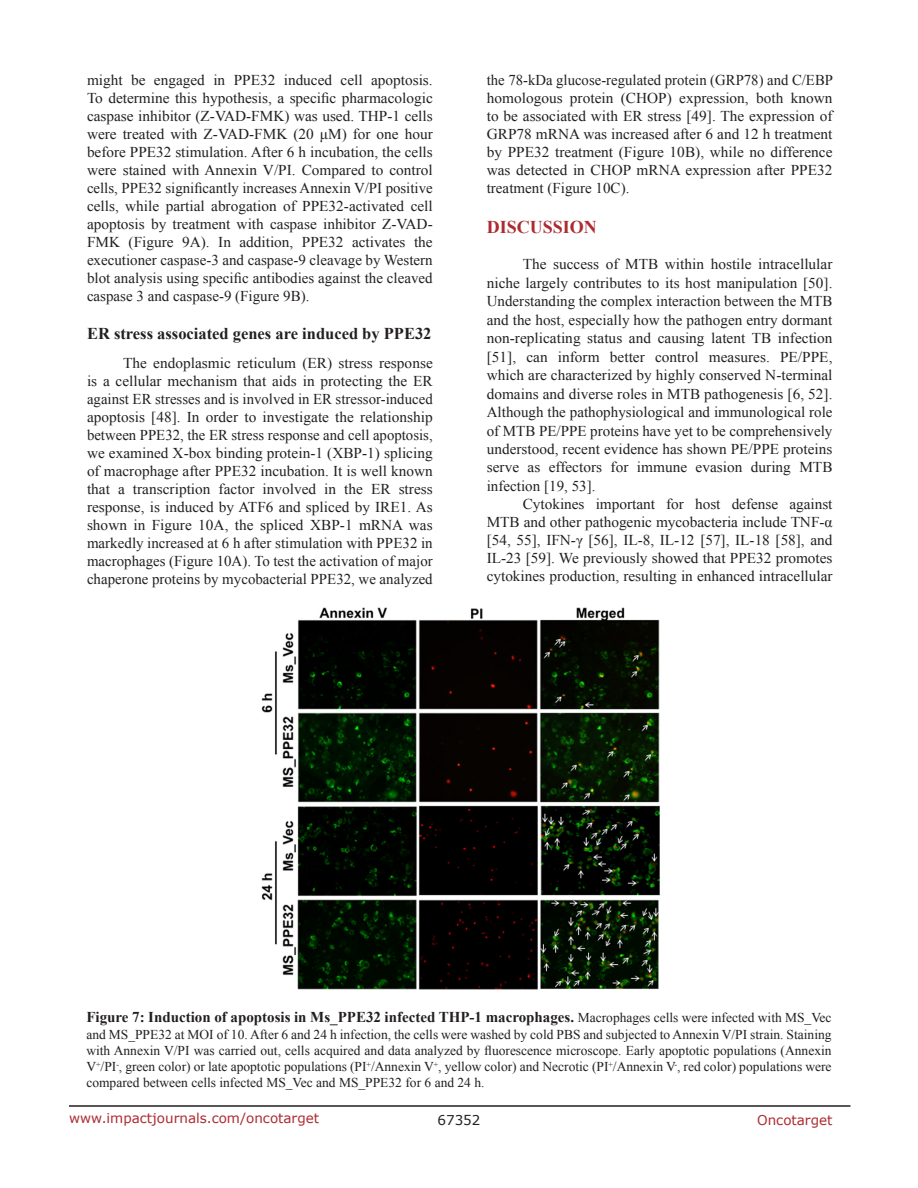
<style>
.page{position:relative;width:918px;height:1188px;background:#fff}
.page>*{position:absolute;margin:0;border:0;box-sizing:border-box;transform-origin:0 0}
.Heading{font:700 18px "Times New Roman";color:#ac2b31}
.SubHeading_middle{font:700 16.5px "Times New Roman";color:#231f20}
.BodyText{font:15px/18px "Times New Roman";color:#231f20;text-align:justify}
.FigureText{font:700 15px "Times New Roman";color:#231f20}
.FigureText-2{font:13.5px/16.2px "Times New Roman";color:#231f20;text-align:justify}
.t1{font:13.5px "Verdana";color:#ac2b31}
.t2{font:13.5px "Verdana";color:#231f20}
.s1{font-weight:400;font-size:13.5px}
</style>
<div class="page">
<hr style="left:69px;top:1105px;width:781px;height:2px;background:#231f20">
<img style="left:261px;top:608px;width:399px;height:381px">
<p class="BodyText" style="left:87px;top:71px;width:347px">might be engaged in PPE32 induced cell apoptosis.<br>To determine this hypothesis, a specific pharmacologic caspase inhibitor (Z-VAD-FMK) was used. THP-1 cells were treated with Z-VAD-FMK (20 μM) for one hour before PPE32 stimulation. After 6 h incubation, the cells were stained with Annexin V/PI. Compared to control cells, PPE32 significantly increases Annexin V/PI positive cells, while partial abrogation of PPE32-activated cell apoptosis by treatment with caspase inhibitor Z-VAD-FMK (Figure 9A). In addition, PPE32 activates the executioner caspase-3 and caspase-9 cleavage by Western blot analysis using specific antibodies against the cleaved caspase 3 and caspase-9 (Figure 9B).</p>
<p class="SubHeading_middle" style="left:87px;top:322px;width:346px">ER stress associated genes are induced by PPE32</p>
<p class="BodyText" style="left:87px;top:353px;width:347px;text-indent:36px">The endoplasmic reticulum (ER) stress response is a cellular mechanism that aids in protecting the ER against ER stresses and is involved in ER stressor-induced apoptosis [48]. In order to investigate the relationship between PPE32, the ER stress response and cell apoptosis, we examined X-box binding protein-1 (XBP-1) splicing of macrophage after PPE32 incubation. It is well known that a transcription factor involved in the ER stress response, is induced by ATF6 and spliced by IRE1. As shown in Figure 10A, the spliced XBP-1 mRNA was markedly increased at 6 h after stimulation with PPE32 in macrophages (Figure 10A). To test the activation of major chaperone proteins by mycobacterial PPE32, we analyzed</p>
<p class="BodyText" style="left:487px;top:71px;width:348px">the 78-kDa glucose-regulated protein (GRP78) and C/EBP homologous protein (CHOP) expression, both known to be associated with ER stress [49]. The expression of GRP78 mRNA was increased after 6 and 12 h treatment by PPE32 treatment (Figure 10B), while no difference was detected in CHOP mRNA expression after PPE32 treatment (Figure 10C).</p>
<p class="Heading" style="left:487px;top:215px;width:112px">DISCUSSION</p>
<p class="BodyText" style="left:487px;top:255px;width:347px;line-height:18.5px;text-indent:36px">The success of MTB within hostile intracellular niche largely contributes to its host manipulation [50].<br>Understanding the complex interaction between the MTB and the host, especially how the pathogen entry dormant non-replicating status and causing latent TB infection [51], can inform better control measures. PE/PPE, which are characterized by highly conserved N-terminal domains and diverse roles in MTB pathogenesis [6, 52].<br>Although the pathophysiological and immunological role of MTB PE/PPE proteins have yet to be comprehensively understood, recent evidence has shown PE/PPE proteins serve as effectors for immune evasion during MTB infection [19, 53].</p>
<p class="BodyText" style="left:487px;top:495px;width:347px;text-indent:36px">Cytokines important for host defense against MTB and other pathogenic mycobacteria include TNF-α [54, 55], IFN-γ [56], IL-8, IL-12 [57], IL-18 [58], and IL-23 [59]. We previously showed that PPE32 promotes cytokines production, resulting in enhanced intracellular</p>
<p class="FigureText" style="left:86px;top:1007px;width:747px">Figure 7: Induction of apoptosis in Ms_PPE32 infected THP-1 macrophages. <span class="s1">Macrophages cells were infected with MS_Vec</span></p>
<p class="FigureText-2" style="left:86px;top:1026px;width:747px">and MS_PPE32 at MOI of 10. After 6 and 24 h infection, the cells were washed by cold PBS and subjected to Annexin V/PI strain. Staining with Annexin V/PI was carried out, cells acquired and data analyzed by fluorescence microscope. Early apoptotic populations (Annexin V<sup>+</sup>/PI<sup>-</sup>, green color) or late apoptotic populations (PI<sup>+</sup>/Annexin V<sup>+</sup>, yellow color) and Necrotic (PI<sup>+</sup>/Annexin V<sup>-</sup>, red color) populations were compared between cells infected MS_Vec and MS_PPE32 for 6 and 24 h.</p>
<p class="t1" style="left:69px;top:1109px;width:252px">www.impactjournals.com/oncotarget</p>
<p class="t2" style="left:438px;top:1111px;width:44px">67352</p>
<p class="t1" style="left:757px;top:1111px;width:77px">Oncotarget</p>
</div>
